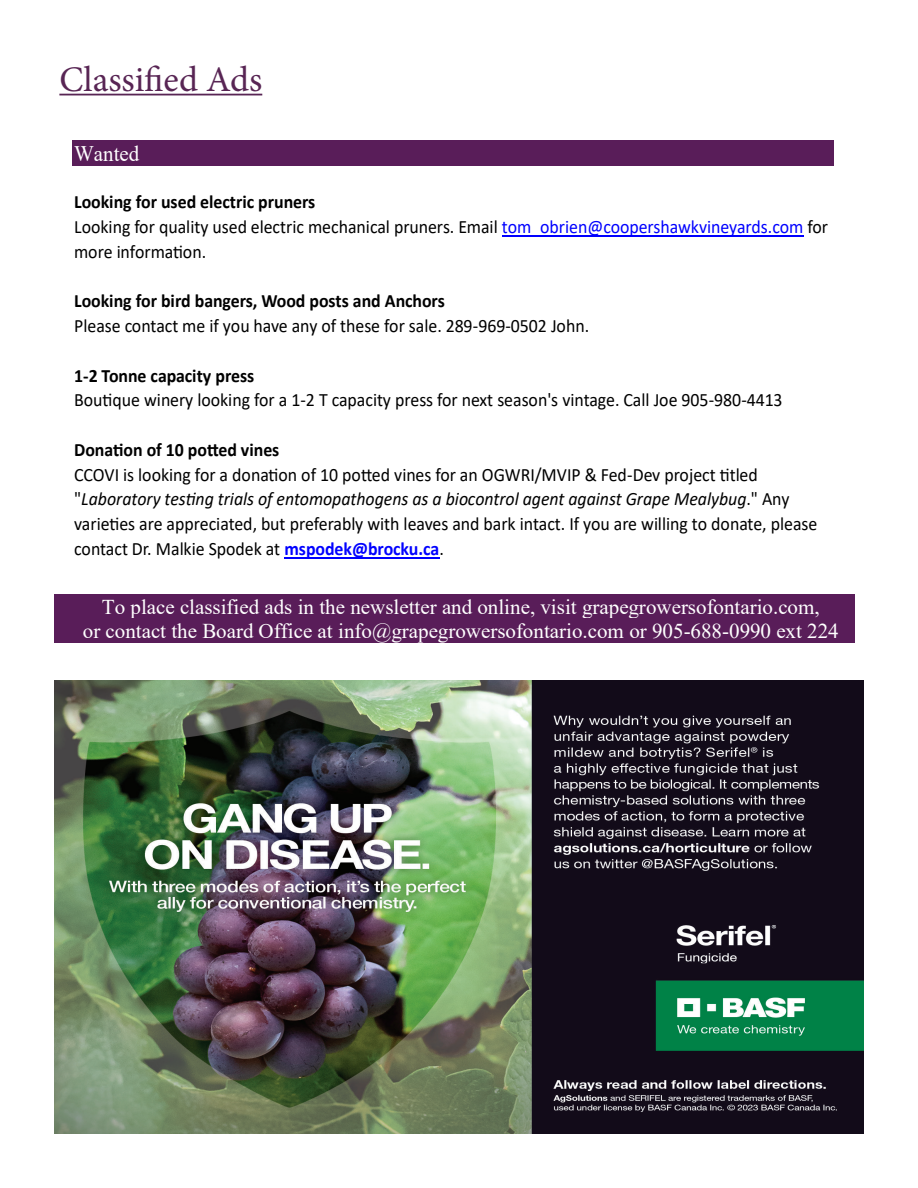
<style>
.page{position:relative;width:918px;height:1188px;background:#fff}
.page>*{position:absolute;margin:0;border:0;box-sizing:border-box;transform-origin:0 0}
.t1{font:36px "Minion Pro";color:#582554}
.t2{font:22.2px "Times New Roman";color:#fff;scale:.95 1}
.t3{font:21px/24.2px "Times New Roman";color:#fff;text-align:center}
.t4{font:18.9px/24.8px "Calibri";color:#000;scale:.95 1}
.s1{font-weight:700}
.s2{color:#00f}
.s3{font-style:italic}
.s4{font-weight:700;color:#00f}
</style>
<div class="page">
<div style="left:54px;top:594px;width:801px;height:24px;background:#591d59"></div>
<div style="left:54px;top:618px;width:801px;height:24px;background:#591d59"></div>
<hr style="left:59px;top:94px;width:203px;height:1px;background:#582554">
<img style="left:54px;top:680px;width:810px;height:454px">
<div style="left:72px;top:140px;width:761px;height:26px;background:#591d59"></div>
<hr style="left:502px;top:235px;width:301px;height:2px;background:#00f">
<hr style="left:284px;top:557px;width:155px;height:1px;background:#00f">
<p class="t1" style="left:59px;top:55px;width:204px">Classified Ads</p>
<p class="t2" style="left:74px;top:138px;width:70px">Wanted</p>
<p class="t4" style="left:74px;top:189px;width:795px"><span class="s1">Looking for used electric pruners<br></span>Looking for quality used electric mechanical pruners. Email <span class="s2">tom_obrien@coopershawkvineyards.com</span> for more information.</p>
<p class="t4" style="left:74px;top:288px;width:544px"><span class="s1">Looking for bird bangers, Wood posts and Anchors<br></span>Please contact me if you have any of these for sale. 289-969-0502 John.</p>
<p class="t4" style="left:74px;top:362px;width:747px"><span class="s1">1-2 Tonne capacity press<br></span>Boutique winery looking for a 1-2 T capacity press for next season's vintage. Call Joe 905-980-4413</p>
<p class="t4" style="left:74px;top:437px;width:784px"><span class="s1">Donation of 10 potted vines<br></span>CCOVI is looking for a donation of 10 potted vines for an OGWRI/MVIP &amp; Fed-Dev project titled "<span class="s3">Laboratory testing trials of entomopathogens as a biocontrol agent against Grape Mealybug</span>." Any varieties are appreciated, but preferably with leaves and bark intact. If you are willing to donate, please contact Dr. Malkie Spodek at <span class="s4">mspodek@brocku.ca</span>.</p>
<p class="t3" style="left:83px;top:594px;width:757px">To place classified ads in the newsletter and online, visit grapegrowersofontario.com,<br>or contact the Board Office at info@grapegrowersofontario.com or 905-688-0990 ext 224</p>
</div>
